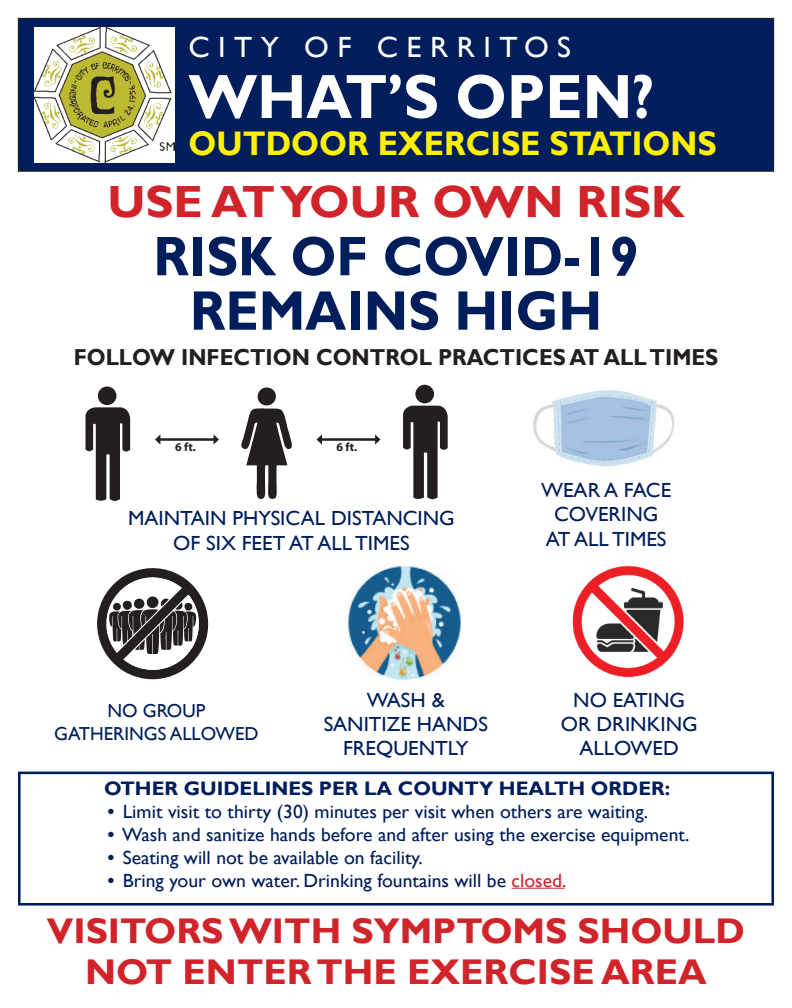
<style>
.page{position:relative;width:792px;height:1008px;background:#fff}
.page>*{position:absolute;margin:0;border:0;box-sizing:border-box;transform-origin:0 0}
.t1{font:700 62.85px "Gill Sans";color:#fff;scale:.94 1}
.t2{font:700 56.1px/54.4px "Gill Sans";color:#001e5b;text-align:center;scale:.94 1}
.t3{font:700 45.05px "Gill Sans";color:#d1232a}
.t4{font:700 35.7px/40.8px "Gill Sans";color:#d1232a;text-align:center}
.t5{font:700 34.1px "Gill Sans";color:#fff101;scale:.94 1}
.t6{font:29.25px "Gill Sans";letter-spacing:.28em;color:#fff}
.t7{font:700 23.1px "Gill Sans";color:#231f20;scale:.94 1}
.t8{font:20.4px/24.5px "Gill Sans";color:#001e5b;text-align:center}
.t9{font:700 19.55px "Gill Sans";color:#001e5b}
.t10{font:19.05px "Gill Sans";color:#001e5b}
.t11{font:18.8px/22.6px "Gill Sans";color:#001e5b;text-align:center}
.t12{font:700 12px "Myriad Pro";color:#231f20}
.s1{font-family:"Franklin Gothic";font-style:italic}
.s2{color:#d1232a}
</style>
<div class="page">
<div style="left:18px;top:772px;width:756px;height:134px;background:#fff;border:3px solid #001e5b"></div>
<hr style="left:512px;top:888px;width:53px;height:1px;background:#d1232a">
<div style="left:18px;top:18px;width:756px;height:153px;background:#001e5b"></div>
<div style="left:18px;top:18px;width:756px;height:154px;border:1px solid #231f20"></div>
<img style="left:34px;top:27px;width:140px;height:135px">
<img style="left:533px;top:390px;width:141px;height:77px">
<img style="left:348px;top:566px;width:113px;height:114px">
<img style="left:572px;top:565px;width:112px;height:112px">
<svg style="left:241px;top:387px;width:51px;height:112px"></svg>
<svg style="left:85px;top:407px;width:45px;height:94px"></svg>
<div style="left:98px;top:386px;width:18px;height:19px;background:#231f20;border-radius:50%"></div>
<svg style="left:403px;top:406px;width:45px;height:94px"></svg>
<div style="left:415px;top:385px;width:19px;height:18px;background:#231f20;border-radius:50%"></div>
<hr style="left:158px;top:438px;width:58px;height:3px;background:#231f20">
<svg style="left:155px;top:435px;width:5px;height:9px"></svg>
<svg style="left:214px;top:435px;width:5px;height:9px"></svg>
<hr style="left:320px;top:438px;width:57px;height:3px;background:#231f20">
<svg style="left:317px;top:434px;width:5px;height:11px"></svg>
<svg style="left:375px;top:434px;width:6px;height:11px"></svg>
<svg style="left:97px;top:568px;width:112px;height:112px"></svg>
<h3 class="t6" style="left:189px;top:30px;width:384px">CITY OF CERRITOS</h3>
<h1 class="t1" style="left:189px;top:59px;width:497px">WHAT’S OPEN?</h1>
<h3 class="t5" style="left:189px;top:123px;width:563px">OUTDOOR EXERCISE STATIONS</h3>
<h3 class="t3" style="left:107px;top:174px;width:579px">USE AT YOUR OWN RISK</h3>
<h2 class="t2" style="left:153px;top:231px;width:518px">RISK OF COVID-19<br>REMAINS HIGH</h2>
<p class="t7" style="left:74px;top:343px;width:687px">FOLLOW INFECTION CONTROL PRACTICES AT ALL TIMES</p>
<p class="t12" style="left:175px;top:439px;width:22px">6 ft.</p>
<p class="t12" style="left:337px;top:439px;width:22px">6 ft.</p>
<p class="t8" style="left:128px;top:506px;width:328px">MAINTAIN PHYSICAL DISTANCING<br>OF SIX FEET AT ALL TIMES</p>
<p class="t8" style="left:541px;top:478px;width:132px">WEAR A FACE<br>COVERING<br>AT ALL TIMES</p>
<p class="t11" style="left:54px;top:700px;width:206px">NO GROUP<br>GATHERINGS ALLOWED</p>
<p class="t8" style="left:324px;top:688px;width:166px">WASH &amp;<br>SANITIZE HANDS<br>FREQUENTLY</p>
<p class="t8" style="left:561px;top:688px;width:138px">NO EATING<br>OR DRINKING<br>ALLOWED</p>
<p class="t9" style="left:104px;top:777px;width:568px">OTHER GUIDELINES PER LA COUNTY HEALTH ORDER:</p>
<p class="t10" style="left:104px;top:801px;width:545px"><span class="s1">•</span> Limit visit to thirty (30) minutes per visit when others are waiting.</p>
<p class="t10" style="left:104px;top:824px;width:587px"><span class="s1">•</span> Wash and sanitize hands before and after using the exercise equipment.</p>
<p class="t10" style="left:104px;top:846px;width:320px"><span class="s1">•</span> Seating will not be available on facility.</p>
<p class="t10" style="left:104px;top:869px;width:464px"><span class="s1">•</span> Bring your own water. Drinking fountains will be <span class="s2">closed.</span></p>
<h3 class="t4" style="left:47px;top:911px;width:700px">VISITORS WITH SYMPTOMS SHOULD<br>NOT ENTER THE EXERCISE AREA</h3>
</div>
